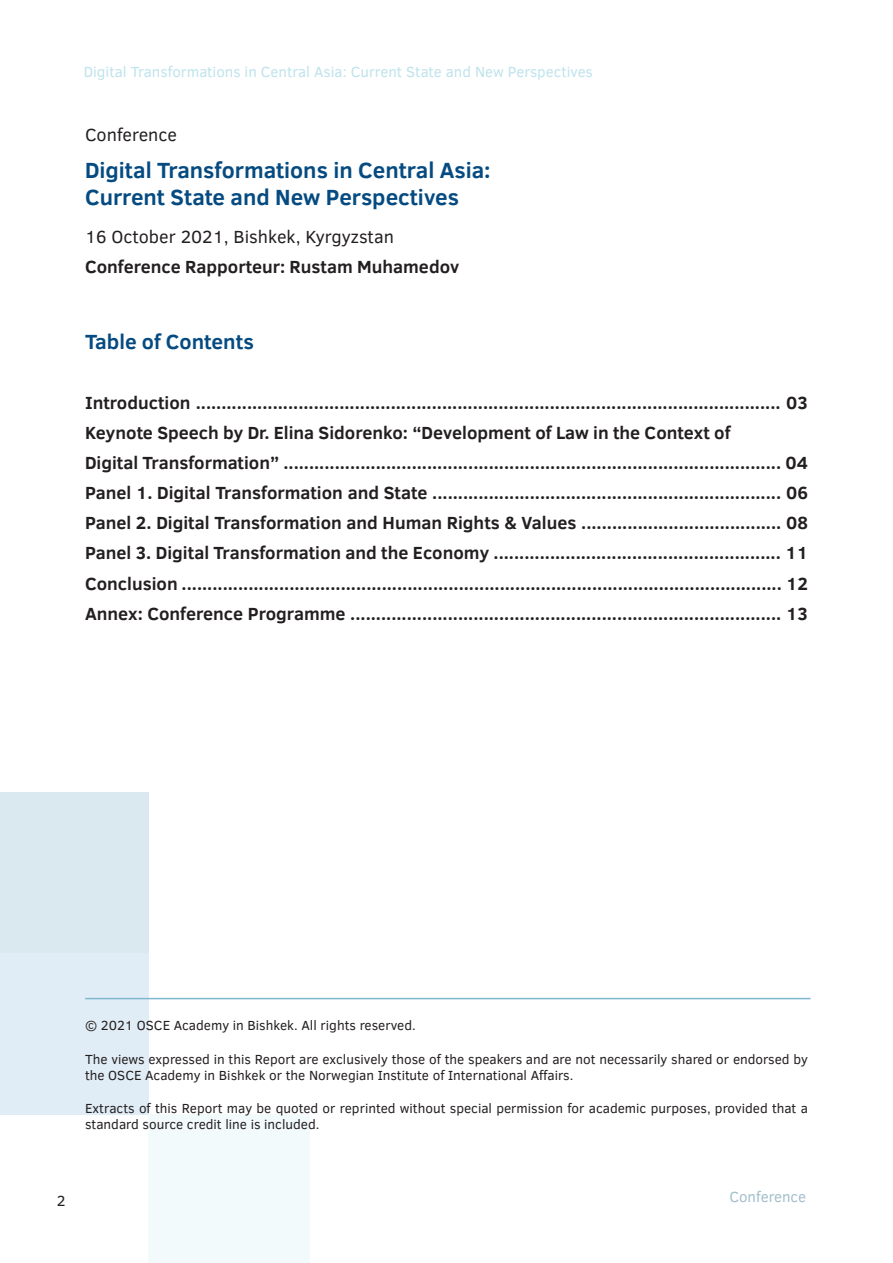
<style>
.page{position:relative;width:893px;height:1263px;background:#fff}
.page>*{position:absolute;margin:0;border:0;box-sizing:border-box;transform-origin:0 0}
.t1{font:700 22.5px "Clear Sans";color:#054b81}
.t2{font:700 21px "Clear Sans";color:#054b81}
.t3{font:700 18px "Clear Sans";color:#231f20}
.t4{font:18px "Clear Sans";color:#231f20}
.t5{font:15px "Clear Sans";color:#bee3ec}
.t6{font:15px "Clear Sans";color:#a2bfcc}
.t7{font:15px "Clear Sans";color:#231f20}
.t8{font:13.5px/16.2px "Clear Sans";color:#231f20}
</style>
<div class="page">
<div style="left:148px;top:1115px;width:161px;height:148px;background:#f3fafb"></div>
<div style="left:0;top:792px;width:148px;height:162px;background:#dae8f0"></div>
<div style="left:0;top:954px;width:148px;height:161px;background:#e1edf6"></div>
<hr style="left:85px;top:998px;width:725px;height:1px;background:#7eb7ce">
<p class="t5" style="left:84px;top:62px;width:511px">Digital Transformations in Central Asia: Current State and New Perspectives</p>
<p class="t4" style="left:85px;top:122px;width:93px">Conference</p>
<p class="t1" style="left:85px;top:154px;width:407px">Digital Transformations in Central Asia:</p>
<p class="t1" style="left:85px;top:181px;width:375px">Current State and New Perspectives</p>
<p class="t4" style="left:85px;top:225px;width:311px">16 October 2021, Bishkek, Kyrgyzstan</p>
<p class="t3" style="left:85px;top:254px;width:376px">Conference Rapporteur: Rustam Muhamedov</p>
<p class="t2" style="left:85px;top:326px;width:170px">Table of Contents</p>
<p class="t3" style="left:85px;top:389px;width:724px">Introduction .................................................................................................................. 03</p>
<p class="t3" style="left:85px;top:420px;width:647px">Keynote Speech by Dr. Elina Sidorenko: “Development of Law in the Context of</p>
<p class="t3" style="left:85px;top:450px;width:724px">Digital Transformation” ................................................................................................. 04</p>
<p class="t3" style="left:85px;top:480px;width:724px">Panel 1. Digital Transformation and State .................................................................... 06</p>
<p class="t3" style="left:85px;top:510px;width:724px">Panel 2. Digital Transformation and Human Rights &amp; Values ....................................... 08</p>
<p class="t3" style="left:85px;top:540px;width:724px">Panel 3. Digital Transformation and the Economy ........................................................ 11</p>
<p class="t3" style="left:85px;top:570px;width:724px">Conclusion ..................................................................................................................... 12</p>
<p class="t3" style="left:85px;top:600px;width:724px">Annex: Conference Programme .................................................................................... 13</p>
<p class="t8" style="left:85px;top:1017px;width:332px">© 2021 OSCE Academy in Bishkek. All rights reserved.</p>
<p class="t8" style="left:85px;top:1051px;width:724px">The views expressed in this Report are exclusively those of the speakers and are not necessarily shared or endorsed by the OSCE Academy in Bishkek or the Norwegian Institute of International Affairs.</p>
<p class="t8" style="left:85px;top:1100px;width:724px">Extracts of this Report may be quoted or reprinted without special permission for academic purposes, provided that a standard source credit line is included.</p>
<p class="t7" style="left:57px;top:1190px;width:10px">2</p>
<p class="t6" style="left:729px;top:1187px;width:78px">Conference</p>
</div>
